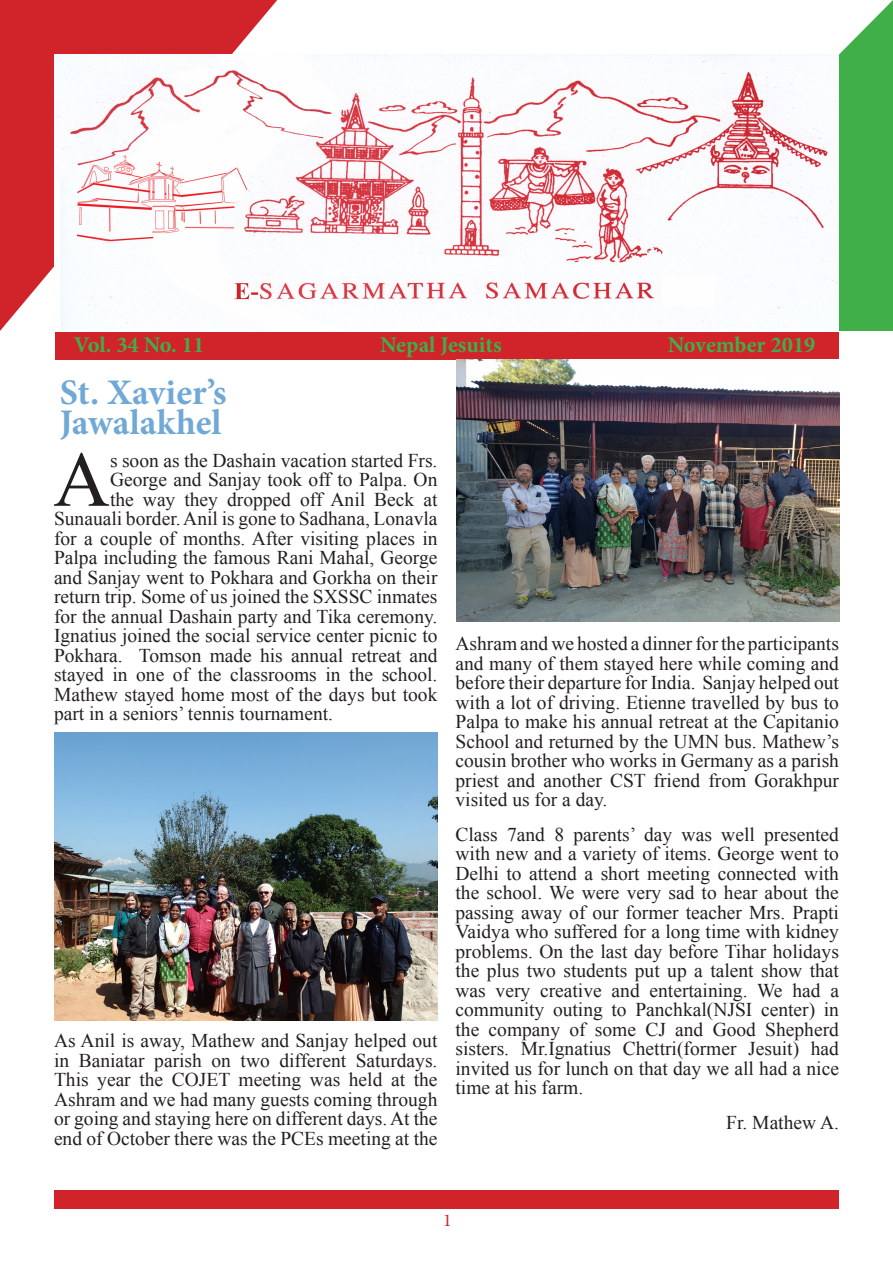
<style>
.page{position:relative;width:893px;height:1263px;background:#fff}
.page>*{position:absolute;margin:0;border:0;box-sizing:border-box;transform-origin:0 0}
.t1{font:78.45px "Times New Roman";color:#231f20}
.t2{font:700 36px "Minion Pro";letter-spacing:.005em;color:#70a9d6}
.t3{font:700 22.5px "Minion Pro";letter-spacing:-.005em;color:#40ae49}
.t4{font:19.5px/19.5px "Times New Roman";color:#231f20;text-align:justify}
.t5{font:18px "Minion Pro";color:#d1232a}
</style>
<div class="page">
<svg style="left:839px;top:0;width:54px;height:331px;background:#50b458"></svg>
<svg style="left:0;top:0;width:277px;height:331px;background:#d5383e"></svg>
<img style="left:54px;top:54px;width:785px;height:277px">
<div style="left:55px;top:332px;width:783px;height:27px;background:#d1232a"></div>
<div style="left:54px;top:1190px;width:785px;height:19px;background:#d1232a"></div>
<img style="left:54px;top:732px;width:383px;height:288px">
<img style="left:456px;top:359px;width:384px;height:263px">
<p class="t3" style="left:74px;top:329px;width:132px">Vol. 34 No. 11</p>
<p class="t3" style="left:380px;top:329px;width:123px">Nepal Jesuits</p>
<p class="t3" style="left:668px;top:329px;width:149px">November 2019</p>
<p class="t2" style="left:60px;top:367px;width:168px">St. Xavier’s</p>
<p class="t2" style="left:60px;top:397px;width:163px">Jawalakhel</p>
<p class="t1" style="left:53px;top:427px;width:58px">A</p>
<p class="t4" style="left:110px;top:450px;width:329px">s soon as the Dashain vacation started Frs.</p>
<p class="t4" style="left:110px;top:470px;width:329px">George and Sanjay took off to Palpa. On</p>
<p class="t4" style="left:110px;top:489px;width:329px">the way they dropped off Anil Beck at</p>
<p class="t4" style="left:54px;top:509px;width:385px">Sunauali border. Anil is gone to Sadhana, Lonavla</p>
<p class="t4" style="left:54px;top:528px;width:385px">for a couple of months. After visiting places in</p>
<p class="t4" style="left:54px;top:548px;width:385px">Palpa including the famous Rani Mahal, George</p>
<p class="t4" style="left:54px;top:567px;width:385px">and Sanjay went to Pokhara and Gorkha on their</p>
<p class="t4" style="left:54px;top:587px;width:385px">return trip. Some of us joined the SXSSC inmates</p>
<p class="t4" style="left:54px;top:606px;width:385px">for the annual Dashain party and Tika ceremony.</p>
<p class="t4" style="left:54px;top:626px;width:385px">Ignatius joined the social service center picnic to</p>
<p class="t4" style="left:54px;top:645px;width:385px">Pokhara. Tomson made his annual retreat and</p>
<p class="t4" style="left:54px;top:665px;width:385px">stayed in one of the classrooms in the school.</p>
<p class="t4" style="left:54px;top:684px;width:385px">Mathew stayed home most of the days but took</p>
<p class="t4" style="left:54px;top:704px;width:281px">part in a seniors’ tennis tournament.</p>
<p class="t4" style="left:54px;top:1031px;width:385px">As Anil is away, Mathew and Sanjay helped out in Baniatar parish on two different Saturdays.<br>This year the COJET meeting was held at the Ashram and we had many guests coming through or going and staying here on different days. At the end of October there was the PCEs meeting at the</p>
<p class="t4" style="left:455px;top:634px;width:385px">Ashram and we hosted a dinner for the participants and many of them stayed here while coming and before their departure for India. Sanjay helped out with a lot of driving. Etienne travelled by bus to Palpa to make his annual retreat at the Capitanio School and returned by the UMN bus. Mathew’s cousin brother who works in Germany as a parish priest and another CST friend from Gorakhpur visited us for a day.</p>
<p class="t4" style="left:455px;top:824px;width:385px">Class 7and 8 parents’ day was well presented with new and a variety of items. George went to Delhi to attend a short meeting connected with the school. We were very sad to hear about the passing away of our former teacher Mrs. Prapti Vaidya who suffered for a long time with kidney problems. On the last day before Tihar holidays the plus two students put up a talent show that was very creative and entertaining. We had a community outing to Panchkal(NJSI center) in the company of some CJ and Good Shepherd sisters. Mr.Ignatius Chettri(former Jesuit) had invited us for lunch on that day we all had a nice time at his farm.</p>
<p class="t4" style="left:726px;top:1112px;width:114px">Fr. Mathew A.</p>
<p class="t5" style="left:443px;top:1209px;width:10px">1</p>
</div>
